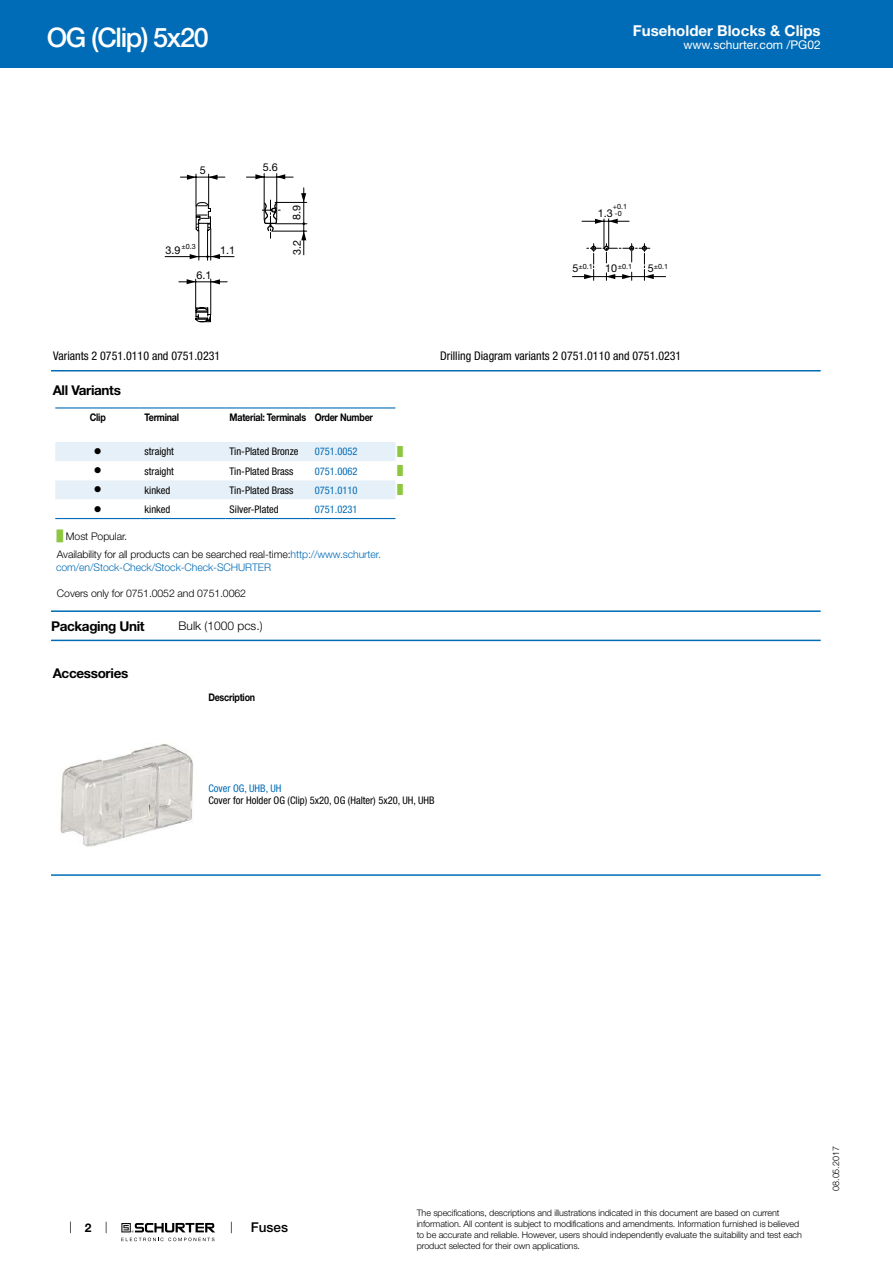
<style>
.page{position:relative;width:893px;height:1263px;background:#fff}
.page>*{position:absolute;margin:0;border:0;box-sizing:border-box;transform-origin:0 0}
.t1{font:500 27px "Helvetica Neue LT";letter-spacing:-.05em;color:#fff}
.t2{font:700 15px "Helvetica Neue LT";color:#fff}
.t3{font:700 13.5px "Helvetica Neue LT";letter-spacing:-.025em;color:#000}
.t4{font:500 13.5px "Helvetica Neue LT";color:#000}
.t5{font:condensed 12px "Helvetica Neue LT";color:#000}
.t6{font:12px "Helvetica Neue LT";color:#fff}
.t7{font:300 12px "Helvetica Neue LT";color:#000}
.t8{font:700 12px "Helvetica Neue LT";color:#000}
.t9{font:10.8px "Helvetica Neue LT";color:#000}
.t10{font:condensed 10.5px "Helvetica Neue LT";color:#000}
.t11{font:300 10.5px/18.5px "Helvetica Neue LT";letter-spacing:-.01em;color:#000}
.t12{font:700 10.5px "Helvetica Neue LT";letter-spacing:-.025em;color:#000;scale:.85 1}
.t13{font:condensed 10.5px "Helvetica Neue LT";color:#006bb6}
.t14{font:300 10.5px "Helvetica Neue LT";letter-spacing:-.01em;color:#006bb6}
.t15{font:10.5px "Wingdings";color:#000}
.t16{font:300 9px/10.8px "Helvetica Neue LT";letter-spacing:-.01em;color:#000}
.t17{font:9px "Arial Unicode MS";color:#8dc63f}
.t18{font:7.2px/7.2px "Helvetica Neue LT";color:#000}
.s1{font-family:"Arial Unicode MS";font-weight:400;color:#8dc63f}
.s2{color:#006bb6}
.s3{font-size:10.8px}
</style>
<div class="page">
<svg style="left:70px;top:1221px;width:1px;height:12px"></svg>
<svg style="left:121px;top:1223px;width:94px;height:18px"></svg>
<div style="left:0;top:0;width:893px;height:68px;background:#006bb6"></div>
<svg style="left:262px;top:200px;width:18px;height:38px"></svg>
<hr style="left:180px;top:177px;width:45px;height:1px;background:#000">
<hr style="left:275px;top:202px;width:32px;height:1px;background:#000">
<hr style="left:276px;top:223px;width:31px;height:1px;background:#000">
<hr style="left:272px;top:231px;width:35px;height:1px;background:#000">
<hr style="left:264px;top:173px;width:1px;height:47px;background:#000">
<hr style="left:276px;top:174px;width:1px;height:46px;background:#000">
<hr style="left:246px;top:177px;width:47px;height:1px;background:#000">
<hr style="left:196px;top:174px;width:1px;height:32px;background:#000">
<hr style="left:208px;top:174px;width:1px;height:33px;background:#000">
<hr style="left:165px;top:256px;width:69px;height:1px;background:#000">
<hr style="left:179px;top:282px;width:48px;height:1px;background:#000">
<hr style="left:303px;top:188px;width:1px;height:67px;background:#000">
<svg style="left:276px;top:174px;width:9px;height:5px"></svg>
<svg style="left:255px;top:174px;width:10px;height:5px"></svg>
<svg style="left:208px;top:175px;width:10px;height:5px"></svg>
<svg style="left:187px;top:175px;width:9px;height:5px"></svg>
<svg style="left:301px;top:231px;width:5px;height:9px"></svg>
<svg style="left:301px;top:193px;width:5px;height:9px"></svg>
<svg style="left:187px;top:202px;width:33px;height:121px"></svg>
<hr style="left:572px;top:276px;width:94px;height:1px;background:#000">
<hr style="left:582px;top:221px;width:47px;height:1px;background:#000">
<svg style="left:584px;top:219px;width:70px;height:61px"></svg>
<hr style="left:51px;top:370px;width:770px;height:1px;background:#006bb6">
<svg style="left:55px;top:408px;width:340px;height:53px"></svg>
<svg style="left:55px;top:480px;width:340px;height:40px"></svg>
<hr style="left:55px;top:407px;width:85px;height:1px;background:#006bb6">
<hr style="left:140px;top:407px;width:85px;height:1px;background:#006bb6">
<hr style="left:225px;top:407px;width:85px;height:1px;background:#006bb6">
<hr style="left:310px;top:407px;width:85px;height:1px;background:#006bb6">
<hr style="left:55px;top:518px;width:85px;height:1px;background:#006bb6">
<hr style="left:140px;top:518px;width:85px;height:1px;background:#006bb6">
<hr style="left:225px;top:518px;width:85px;height:1px;background:#006bb6">
<hr style="left:310px;top:518px;width:85px;height:1px;background:#006bb6">
<hr style="left:51px;top:610px;width:770px;height:2px;background:#006bb6">
<hr style="left:51px;top:640px;width:770px;height:1px;background:#006bb6">
<img style="left:60px;top:744px;width:133px;height:103px">
<hr style="left:51px;top:874px;width:770px;height:2px;background:#006bb6">
<h1 class="t1" style="left:47px;top:21px;width:164px">OG (Clip) 5x20</h1>
<h2 class="t2" style="left:633px;top:21px;width:189px">Fuseholder Blocks &amp; Clips</h2>
<h3 class="t6" style="left:683px;top:38px;width:139px">www.schurter.com /PG02</h3>
<p class="t9" style="left:200px;top:164px;width:8px">5</p>
<p class="t9" style="left:263px;top:160px;width:17px">5.6</p>
<p class="t9" style="left:290px;top:220px;width:17px;rotate:-90deg">8.9</p>
<p class="t18" style="left:181px;top:243px;width:16px">±0.3</p>
<p class="t9" style="left:166px;top:244px;width:17px">3.9</p>
<p class="t9" style="left:220px;top:243px;width:17px">1.1</p>
<p class="t9" style="left:196px;top:269px;width:17px">6.1</p>
<p class="t9" style="left:290px;top:255px;width:17px;rotate:-90deg">3.2</p>
<h3 class="t5" style="left:53px;top:349px;width:169px">Variants 2 0751.0110 and 0751.0231</h3>
<h3 class="t3" style="left:53px;top:382px;width:70px">All Variants</h3>
<p class="t12" style="left:90px;top:411px;width:20px">Clip</p>
<p class="t12" style="left:145px;top:411px;width:42px">Terminal</p>
<p class="t12" style="left:230px;top:411px;width:170px">Material: Terminals Order Number</p>
<p class="t15" style="left:94px;top:446px;width:9px">●</p>
<p class="t10" style="left:145px;top:446px;width:31px">straight</p>
<p class="t10" style="left:230px;top:446px;width:70px">Tin-Plated Bronze</p>
<p class="t13" style="left:315px;top:446px;width:44px">0751.0052</p>
<p class="t17" style="left:398px;top:445px;width:7px">█</p>
<p class="t15" style="left:94px;top:465px;width:9px">●</p>
<p class="t10" style="left:145px;top:465px;width:31px">straight</p>
<p class="t10" style="left:230px;top:465px;width:65px">Tin-Plated Brass</p>
<p class="t13" style="left:315px;top:465px;width:44px">0751.0062</p>
<p class="t17" style="left:398px;top:464px;width:7px">█</p>
<p class="t15" style="left:94px;top:484px;width:9px">●</p>
<p class="t10" style="left:145px;top:484px;width:27px">kinked</p>
<p class="t10" style="left:230px;top:484px;width:65px">Tin-Plated Brass</p>
<p class="t13" style="left:315px;top:484px;width:44px">0751.0110</p>
<p class="t17" style="left:398px;top:483px;width:7px">█</p>
<p class="t15" style="left:94px;top:503px;width:9px">●</p>
<p class="t10" style="left:145px;top:503px;width:27px">kinked</p>
<p class="t10" style="left:230px;top:503px;width:51px">Silver-Plated</p>
<p class="t13" style="left:315px;top:503px;width:44px">0751.0231</p>
<p class="t11" style="left:57px;top:526px;width:325px"><span class="s1">█</span> Most Popular.<br>Availability for all products can be searched real-time:<span class="s2">http://www.schurter.</span></p>
<p class="t14" style="left:56px;top:560px;width:216px">com/en/Stock-Check/Stock-Check-SCHURTER</p>
<p class="t11" style="left:57px;top:584px;width:191px">Covers only for 0751.0052 and 0751.0062</p>
<h3 class="t3" style="left:51px;top:618px;width:95px">Packaging Unit</h3>
<h3 class="t7" style="left:179px;top:618px;width:86px">Bulk (1000 pcs.)</h3>
<h3 class="t3" style="left:53px;top:665px;width:77px">Accessories</h3>
<p class="t12" style="left:208px;top:691px;width:57px">Description</p>
<p class="t9" style="left:598px;top:206px;width:17px">1.3</p>
<p class="t18" style="left:613px;top:203px;width:16px">+0.1 -0</p>
<p class="t18" style="left:572px;top:262px;width:22px"><span class="s3">5</span>±0.1</p>
<p class="t18" style="left:605px;top:262px;width:28px"><span class="s3">10</span>±0.1</p>
<p class="t18" style="left:648px;top:262px;width:22px"><span class="s3">5</span>±0.1</p>
<h3 class="t5" style="left:440px;top:349px;width:243px">Drilling Diagram variants 2 0751.0110 and 0751.0231</h3>
<p class="t13" style="left:208px;top:782px;width:75px">Cover OG, UHB, UH</p>
<p class="t10" style="left:208px;top:794px;width:228px">Cover for Holder OG (Clip) 5x20, OG (Halter) 5x20, UH, UHB</p>
<h3 class="t8" style="left:85px;top:1220px;width:8px">2</h3>
<h3 class="t4" style="left:251px;top:1219px;width:39px">Fuses</h3>
<p class="t16" style="left:417px;top:1207px;width:387px">The specifications, descriptions and illustrations indicated in this document are based on current information. All content is subject to modifications and amendments. Information furnished is believed to be accurate and reliable. However, users should independently evaluate the suitability and test each product selected for their own applications.</p>
<p class="t16" style="left:830px;top:1191px;width:46px;rotate:-90deg">08.05.2017</p>
</div>
